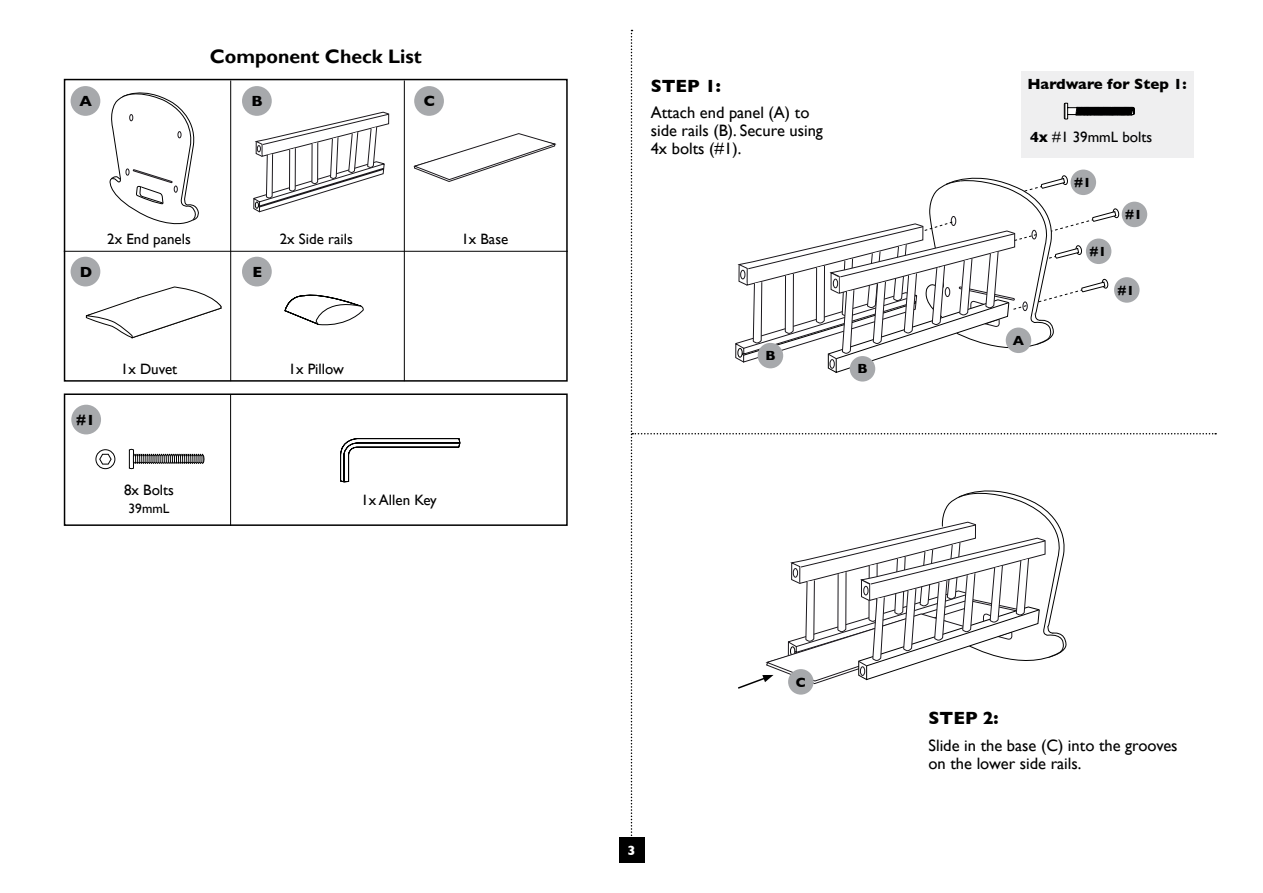
<style>
.page{position:relative;width:1263px;height:893px;background:#fff}
.page>*{position:absolute;margin:0;border:0;box-sizing:border-box;transform-origin:0 0}
.t1{font:700 19.5px "Gill Sans";color:#000}
.t2{font:700 18px "Gill Sans";color:#000}
.t3{font:16.5px/18px "Gill Sans";color:#000}
.t4{font:15px "Gill Sans";color:#000}
.t5{font:700 15px "Gill Sans";color:#000}
.t6{font:700 13.5px "Gill Sans";color:#000}
.t7{font:13.5px "Gill Sans";color:#000}
.t8{font:700 13.5px "Gill Sans";color:#fff}
.s1{font-weight:700}
</style>
<div class="page">
<div style="left:619px;top:838px;width:25px;height:25px;background:#000"></div>
<hr style="left:64px;top:251px;width:504px;height:1px;background:#000">
<div style="left:71px;top:86px;width:29px;height:30px;background:#a7a9ac;border-radius:50%"></div>
<div style="left:242px;top:86px;width:30px;height:30px;background:#a7a9ac;border-radius:50%"></div>
<div style="left:414px;top:86px;width:30px;height:30px;background:#a7a9ac;border-radius:50%"></div>
<div style="left:71px;top:405px;width:30px;height:29px;background:#a7a9ac;border-radius:50%"></div>
<div style="left:64px;top:79px;width:504px;height:303px;border:2px solid #000"></div>
<hr style="left:230px;top:395px;width:1px;height:131px;background:#000">
<div style="left:64px;top:393px;width:504px;height:133px;border:2px solid #000"></div>
<svg style="left:631px;top:30px;width:585px;height:810px"></svg>
<div style="left:1122px;top:202px;width:25px;height:25px;background:#a7a9ac;border-radius:50%"></div>
<div style="left:1086px;top:239px;width:25px;height:25px;background:#a7a9ac;border-radius:50%"></div>
<div style="left:1114px;top:277px;width:25px;height:26px;background:#a7a9ac;border-radius:50%"></div>
<svg style="left:414px;top:133px;width:141px;height:49px"></svg>
<svg style="left:109px;top:92px;width:90px;height:133px"></svg>
<svg style="left:253px;top:112px;width:136px;height:214px"></svg>
<svg style="left:86px;top:287px;width:135px;height:51px"></svg>
<hr style="left:230px;top:80px;width:1px;height:301px;background:#000">
<hr style="left:404px;top:80px;width:1px;height:301px;background:#000">
<div style="left:850px;top:356px;width:25px;height:26px;background:#a7a9ac;border-radius:50%"></div>
<div style="left:758px;top:343px;width:25px;height:25px;background:#a7a9ac;border-radius:50%"></div>
<div style="left:1006px;top:328px;width:25px;height:25px;background:#a7a9ac;border-radius:50%"></div>
<div style="left:788px;top:669px;width:26px;height:26px;background:#a7a9ac;border-radius:50%"></div>
<div style="left:71px;top:257px;width:29px;height:29px;background:#a7a9ac;border-radius:50%"></div>
<div style="left:242px;top:257px;width:30px;height:29px;background:#a7a9ac;border-radius:50%"></div>
<svg style="left:129px;top:449px;width:75px;height:20px"></svg>
<svg style="left:96px;top:450px;width:19px;height:19px"></svg>
<div style="left:96px;top:449px;width:19px;height:20px;border:1px solid #000;border-radius:50%"></div>
<svg style="left:99px;top:454px;width:12px;height:11px"></svg>
<svg style="left:340px;top:438px;width:120px;height:44px"></svg>
<p class="t5" style="left:80px;top:89px;width:14px">A</p>
<p class="t1" style="left:210px;top:44px;width:213px">Component Check List</p>
<p class="t5" style="left:252px;top:89px;width:13px">B</p>
<p class="t5" style="left:424px;top:89px;width:13px">C</p>
<p class="t4" style="left:107px;top:230px;width:85px">2x End panels</p>
<p class="t4" style="left:280px;top:230px;width:75px">2x Side rails</p>
<p class="t4" style="left:461px;top:230px;width:48px">1x Base</p>
<p class="t5" style="left:80px;top:260px;width:14px">D</p>
<p class="t5" style="left:252px;top:260px;width:11px">E</p>
<p class="t5" style="left:76px;top:408px;width:20px">#1</p>
<p class="t4" style="left:121px;top:360px;width:58px">1x Duvet</p>
<p class="t4" style="left:288px;top:360px;width:57px">1x Pillow</p>
<p class="t4" style="left:124px;top:481px;width:51px">8x Bolts</p>
<p class="t7" style="left:129px;top:501px;width:42px">39mmL</p>
<p class="t4" style="left:361px;top:491px;width:77px">1x Allen Key</p>
<p class="t2" style="left:651px;top:71px;width:72px">STEP 1:</p>
<p class="t3" style="left:651px;top:104px;width:174px">Attach end panel (A) to side rails (B). Secure using<br>4x bolts (#1).</p>
<p class="t6" style="left:765px;top:345px;width:12px">B</p>
<p class="t6" style="left:857px;top:358px;width:12px">B</p>
<p class="t5" style="left:1027px;top:72px;width:161px">Hardware for Step 1:</p>
<p class="t4" style="left:1030px;top:128px;width:124px"><span class="s1">4x</span> #1 39mmL bolts</p>
<p class="t6" style="left:1013px;top:330px;width:13px">A</p>
<p class="t6" style="left:1074px;top:172px;width:19px">#1</p>
<p class="t6" style="left:1089px;top:241px;width:19px">#1</p>
<p class="t6" style="left:1125px;top:204px;width:19px">#1</p>
<p class="t6" style="left:1117px;top:279px;width:19px">#1</p>
<p class="t8" style="left:627px;top:840px;width:10px">3</p>
<p class="t6" style="left:796px;top:671px;width:12px">C</p>
<p class="t2" style="left:928px;top:704px;width:72px">STEP 2:</p>
<p class="t3" style="left:928px;top:736px;width:251px">Slide in the base (C) into the grooves on the lower side rails.</p>
</div>
